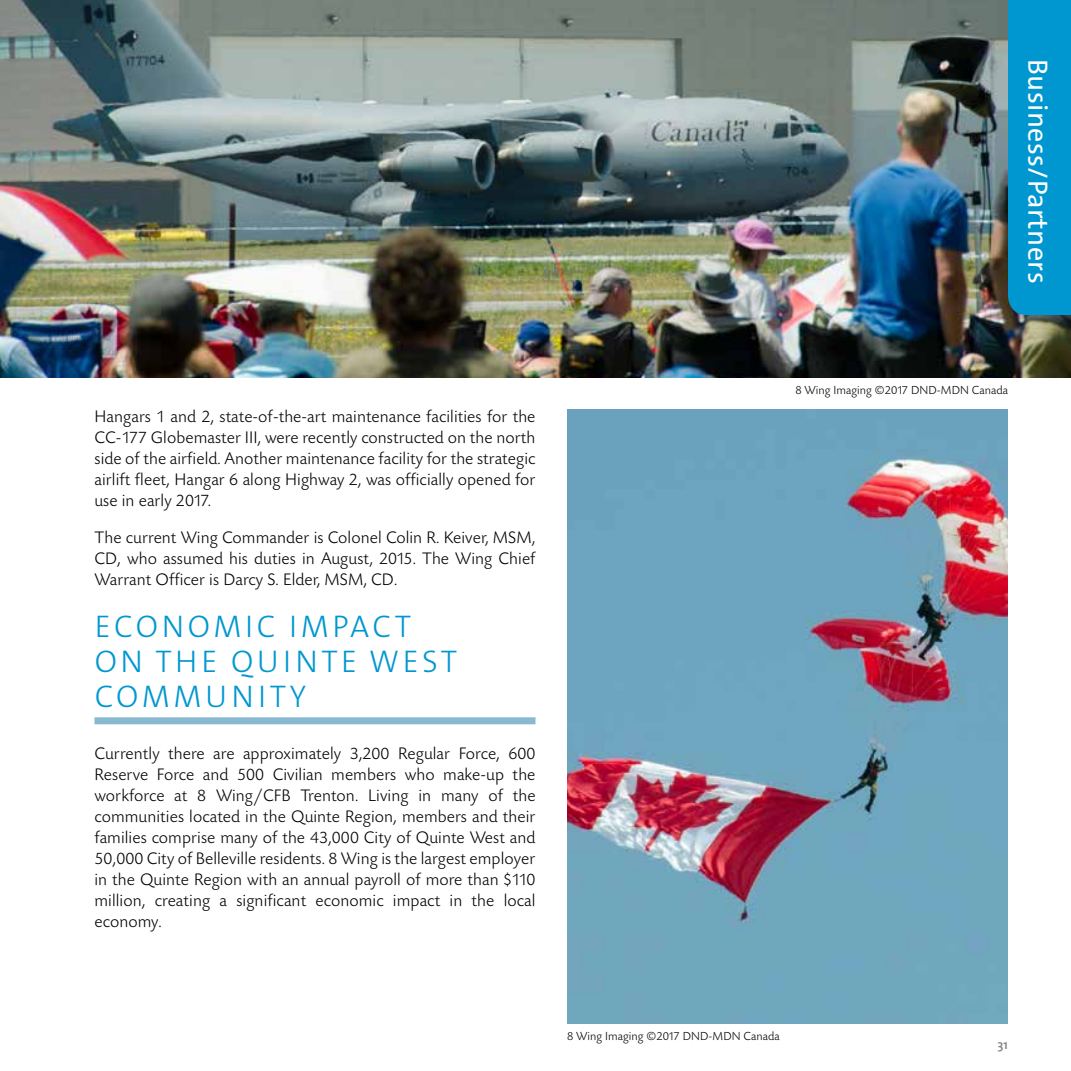
<style>
.page{position:relative;width:1071px;height:1071px;background:#fff}
.page>*{position:absolute;margin:0;border:0;box-sizing:border-box;transform-origin:0 0}
.t1{font:300 31.5px/35px "The Sans";letter-spacing:.115em;color:#0097d0}
.t2{font:28px "The Sans";letter-spacing:.015em;color:#fff}
.t3{font:300 17.5px/21px "Today SB";letter-spacing:.005em;color:#000;text-align:justify}
.t4{font:600 13.12px "The Sans";color:#808285}
.t5{font:300 12.25px "Today SB";letter-spacing:.005em;color:#000}
</style>
<div class="page">
<img style="left:0;top:0;width:1071px;height:378px">
<div style="left:94px;top:717px;width:442px;height:7px;background:#88b9d0"></div>
<img style="left:567px;top:410px;width:441px;height:614px">
<div style="left:1008px;top:0;width:63px;height:315px;background:#0097d0"></div>
<h2 class="t2" style="left:1061px;top:59px;width:226px;rotate:90deg">Business/Partners</h2>
<p class="t3" style="left:94px;top:406px;width:443px">Hangars 1 and 2, state-of-the-art maintenance facilities for the CC-177 Globemaster III, were recently constructed on the north side of the airfield. Another maintenance facility for the strategic airlift fleet, Hangar 6 along Highway 2, was officially opened for use in early 2017.</p>
<p class="t3" style="left:94px;top:528px;width:443px">The current Wing Commander is Colonel Colin R. Keiver, MSM, CD, who assumed his duties in August, 2015. The Wing Chief Warrant Officer is Darcy S. Elder, MSM, CD.</p>
<h1 class="t1" style="left:95px;top:607px;width:364px">ECONOMIC IMPACT<br>ON THE QUINTE WEST<br>COMMUNITY</h1>
<p class="t3" style="left:94px;top:744px;width:443px">Currently there are approximately 3,200 Regular Force, 600<br>Reserve Force and 500 Civilian members who make-up the workforce at 8 Wing/CFB Trenton. Living in many of the communities located in the Quinte Region, members and their families comprise many of the 43,000 City of Quinte West and 50,000 City of Belleville residents. 8 Wing is the largest employer in the Quinte Region with an annual payroll of more than $110 million, creating a significant economic impact in the local economy.</p>
<p class="t5" style="left:795px;top:384px;width:214px">8 Wing Imaging ©2017 DND-MDN Canada</p>
<p class="t5" style="left:567px;top:1029px;width:214px">8 Wing Imaging ©2017 DND-MDN Canada</p>
<p class="t4" style="left:998px;top:1034px;width:12px">31</p>
</div>
